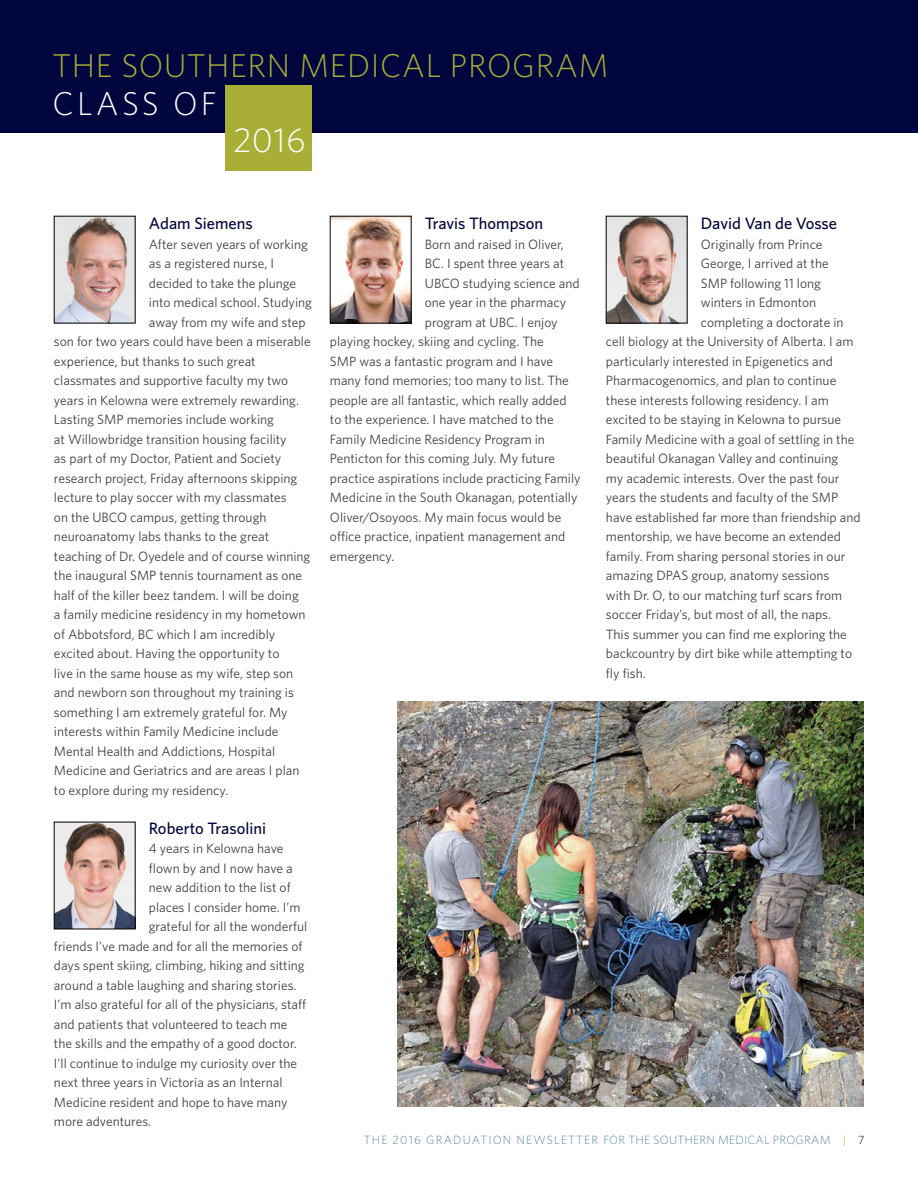
<style>
.page{position:relative;width:918px;height:1188px;background:#fff}
.page>*{position:absolute;margin:0;border:0;box-sizing:border-box;transform-origin:0 0}
.t1{font:300 34.5px "Whitney";color:#fff}
.t2{font:300 33px "Whitney";letter-spacing:.02em;color:#a9ae37}
.t3{font:300 33px "Whitney";letter-spacing:.1em;color:#fff}
.t4{font:500 16.5px "Whitney";color:#00053e}
.t5{font:13.5px "Whitney";color:#414042}
.t6{font:300 12px "Whitney";letter-spacing:.02em;color:#5d87a1}
.s1{color:#a9ae37}
.s2{color:#00053e}
</style>
<div class="page">
<img style="left:56px;top:218px;width:77px;height:103px">
<img style="left:56px;top:824px;width:77px;height:103px">
<div style="left:0;top:0;width:918px;height:133px;background:#00053e"></div>
<div style="left:225px;top:85px;width:87px;height:86px;background:#a9ae37"></div>
<img style="left:332px;top:218px;width:77px;height:103px">
<img style="left:608px;top:218px;width:77px;height:103px">
<img style="left:398px;top:702px;width:466px;height:405px">
<h2 class="t2" style="left:52px;top:44px;width:558px">THE SOUTHERN MEDICAL PROGRAM</h2>
<h2 class="t3" style="left:52px;top:81px;width:166px">CLASS OF</h2>
<h1 class="t1" style="left:233px;top:117px;width:74px">2016</h1>
<p class="t4" style="left:149px;top:213px;width:105px">Adam Siemens</p>
<p class="t5" style="left:149px;top:235px;width:160px">After seven years of working</p>
<p class="t5" style="left:149px;top:255px;width:127px">as a registered nurse, I</p>
<p class="t5" style="left:149px;top:274px;width:149px">decided to take the plunge</p>
<p class="t5" style="left:149px;top:294px;width:165px">into medical school. Studying</p>
<p class="t5" style="left:149px;top:313px;width:158px">away from my wife and step</p>
<p class="t5" style="left:54px;top:333px;width:258px">son for two years could have been a miserable</p>
<p class="t5" style="left:54px;top:352px;width:203px">experience, but thanks to such great</p>
<p class="t5" style="left:54px;top:371px;width:236px">classmates and supportive faculty my two</p>
<p class="t5" style="left:54px;top:391px;width:247px">years in Kelowna were extremely rewarding.</p>
<p class="t5" style="left:54px;top:410px;width:222px">Lasting SMP memories include working</p>
<p class="t5" style="left:54px;top:430px;width:234px">at Willowbridge transition housing facility</p>
<p class="t5" style="left:54px;top:449px;width:229px">as part of my Doctor, Patient and Society</p>
<p class="t5" style="left:54px;top:469px;width:245px">research project, Friday afternoons skipping</p>
<p class="t5" style="left:54px;top:488px;width:234px">lecture to play soccer with my classmates</p>
<p class="t5" style="left:54px;top:508px;width:214px">on the UBCO campus, getting through</p>
<p class="t5" style="left:54px;top:527px;width:217px">neuroanatomy labs thanks to the great</p>
<p class="t5" style="left:54px;top:547px;width:258px">teaching of Dr. Oyedele and of course winning</p>
<p class="t5" style="left:54px;top:566px;width:250px">the inaugural SMP tennis tournament as one</p>
<p class="t5" style="left:54px;top:586px;width:246px">half of the killer beez tandem. I will be doing</p>
<p class="t5" style="left:54px;top:605px;width:253px">a family medicine residency in my hometown</p>
<p class="t5" style="left:54px;top:625px;width:223px">of Abbotsford, BC which I am incredibly</p>
<p class="t5" style="left:54px;top:644px;width:227px">excited about. Having the opportunity to</p>
<p class="t5" style="left:54px;top:664px;width:241px">live in the same house as my wife, step son</p>
<p class="t5" style="left:54px;top:683px;width:242px">and newborn son throughout my training is</p>
<p class="t5" style="left:54px;top:703px;width:235px">something I am extremely grateful for. My</p>
<p class="t5" style="left:54px;top:722px;width:226px">interests within Family Medicine include</p>
<p class="t5" style="left:54px;top:742px;width:223px">Mental Health and Addictions, Hospital</p>
<p class="t5" style="left:54px;top:761px;width:247px">Medicine and Geriatrics and are areas I plan</p>
<p class="t5" style="left:54px;top:781px;width:176px">to explore during my residency.</p>
<p class="t4" style="left:149px;top:817px;width:119px">Roberto Trasolini</p>
<p class="t5" style="left:149px;top:840px;width:136px">4 years in Kelowna have</p>
<p class="t5" style="left:149px;top:859px;width:145px">flown by and I now have a</p>
<p class="t5" style="left:149px;top:879px;width:143px">new addition to the list of</p>
<p class="t5" style="left:149px;top:898px;width:153px">places I consider home. I’m</p>
<p class="t5" style="left:149px;top:918px;width:160px">grateful for all the wonderful</p>
<p class="t5" style="left:54px;top:937px;width:250px">friends I’ve made and for all the memories of</p>
<p class="t5" style="left:54px;top:957px;width:252px">days spent skiing, climbing, hiking and sitting</p>
<p class="t5" style="left:54px;top:976px;width:244px">around a table laughing and sharing stories.</p>
<p class="t5" style="left:54px;top:995px;width:254px">I’m also grateful for all of the physicians, staff</p>
<p class="t5" style="left:54px;top:1015px;width:235px">and patients that volunteered to teach me</p>
<p class="t5" style="left:54px;top:1034px;width:244px">the skills and the empathy of a good doctor.</p>
<p class="t5" style="left:54px;top:1054px;width:245px">I’ll continue to indulge my curiosity over the</p>
<p class="t5" style="left:54px;top:1073px;width:230px">next three years in Victoria as an Internal</p>
<p class="t5" style="left:54px;top:1093px;width:235px">Medicine resident and hope to have many</p>
<p class="t5" style="left:54px;top:1112px;width:99px">more adventures.</p>
<p class="t4" style="left:425px;top:213px;width:120px">Travis Thompson</p>
<p class="t5" style="left:425px;top:235px;width:140px">Born and raised in Oliver,</p>
<p class="t5" style="left:425px;top:255px;width:141px">BC. I spent three years at</p>
<p class="t5" style="left:425px;top:274px;width:156px">UBCO studying science and</p>
<p class="t5" style="left:425px;top:294px;width:143px">one year in the pharmacy</p>
<p class="t5" style="left:425px;top:313px;width:134px">program at UBC. I enjoy</p>
<p class="t5" style="left:330px;top:333px;width:215px">playing hockey, skiing and cycling. The</p>
<p class="t5" style="left:330px;top:352px;width:225px">SMP was a fantastic program and I have</p>
<p class="t5" style="left:330px;top:371px;width:240px">many fond memories; too many to list. The</p>
<p class="t5" style="left:330px;top:391px;width:238px">people are all fantastic, which really added</p>
<p class="t5" style="left:330px;top:410px;width:225px">to the experience. I have matched to the</p>
<p class="t5" style="left:330px;top:430px;width:217px">Family Medicine Residency Program in</p>
<p class="t5" style="left:330px;top:449px;width:227px">Penticton for this coming July. My future</p>
<p class="t5" style="left:330px;top:469px;width:252px">practice aspirations include practicing Family</p>
<p class="t5" style="left:330px;top:488px;width:249px">Medicine in the South Okanagan, potentially</p>
<p class="t5" style="left:330px;top:508px;width:233px">Oliver/Osoyoos. My main focus would be</p>
<p class="t5" style="left:330px;top:527px;width:237px">office practice, inpatient management and</p>
<p class="t5" style="left:330px;top:547px;width:66px">emergency.</p>
<p class="t4" style="left:701px;top:213px;width:138px">David Van de Vosse</p>
<p class="t5" style="left:701px;top:235px;width:123px">Originally from Prince</p>
<p class="t5" style="left:701px;top:255px;width:129px">George, I arrived at the</p>
<p class="t5" style="left:701px;top:274px;width:122px">SMP following 11 long</p>
<p class="t5" style="left:701px;top:294px;width:117px">winters in Edmonton</p>
<p class="t5" style="left:701px;top:313px;width:144px">completing a doctorate in</p>
<p class="t5" style="left:606px;top:333px;width:249px">cell biology at the University of Alberta. I am</p>
<p class="t5" style="left:606px;top:352px;width:229px">particularly interested in Epigenetics and</p>
<p class="t5" style="left:606px;top:371px;width:232px">Pharmacogenomics, and plan to continue</p>
<p class="t5" style="left:606px;top:391px;width:224px">these interests following residency. I am</p>
<p class="t5" style="left:606px;top:410px;width:237px">excited to be staying in Kelowna to pursue</p>
<p class="t5" style="left:606px;top:430px;width:250px">Family Medicine with a goal of settling in the</p>
<p class="t5" style="left:606px;top:449px;width:234px">beautiful Okanagan Valley and continuing</p>
<p class="t5" style="left:606px;top:469px;width:235px">my academic interests. Over the past four</p>
<p class="t5" style="left:606px;top:488px;width:234px">years the students and faculty of the SMP</p>
<p class="t5" style="left:606px;top:508px;width:256px">have established far more than friendship and</p>
<p class="t5" style="left:606px;top:527px;width:236px">mentorship, we have become an extended</p>
<p class="t5" style="left:606px;top:547px;width:241px">family. From sharing personal stories in our</p>
<p class="t5" style="left:606px;top:566px;width:225px">amazing DPAS group, anatomy sessions</p>
<p class="t5" style="left:606px;top:586px;width:238px">with Dr. O, to our matching turf scars from</p>
<p class="t5" style="left:606px;top:605px;width:227px">soccer Friday’s, but most of all, the naps.</p>
<p class="t5" style="left:606px;top:625px;width:242px">This summer you can find me exploring the</p>
<p class="t5" style="left:606px;top:644px;width:248px">backcountry by dirt bike while attempting to</p>
<p class="t5" style="left:606px;top:664px;width:41px">fly fish.</p>
<p class="t6" style="left:364px;top:1131px;width:502px">THE 2016 GRADUATION NEWSLETTER FOR THE SOUTHERN MEDICAL PROGRAM <span class="s1">|</span> <span class="s2">7</span></p>
</div>
